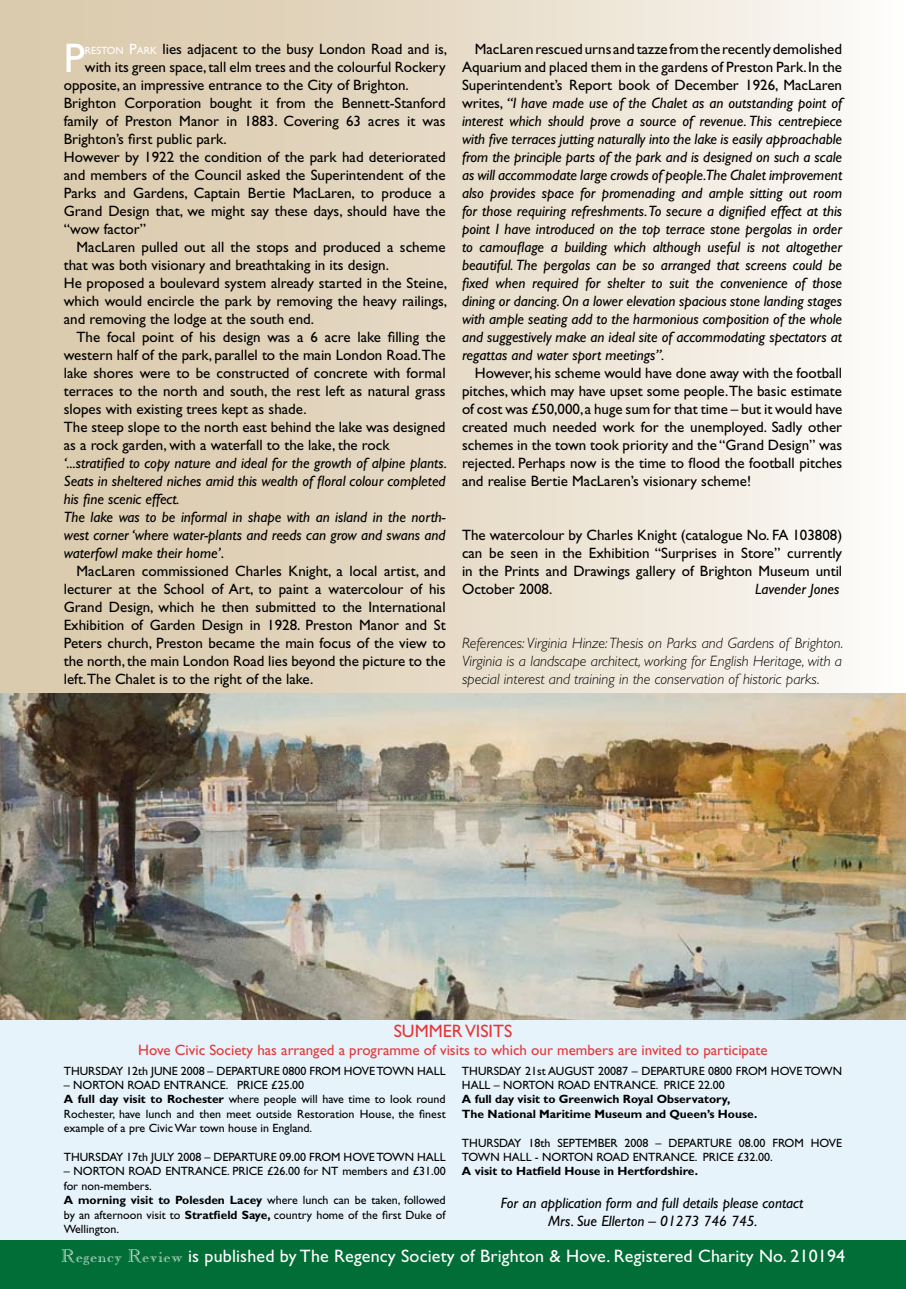
<style>
.page{position:relative;width:906px;height:1289px;background:#fff}
.page>*{position:absolute;margin:0;border:0;box-sizing:border-box;transform-origin:0 0}
.t1{font:41.4px "Gill Sans";color:#fff}
.t2{font:18px "Gill Sans";letter-spacing:.01em;color:#fff}
.t3{font:18px "Gill Sans";color:#e5373a}
.t4{font:15px/18px "Gill Sans";color:#000;text-align:justify}
.t5{font:italic 15px/18px "Gill Sans";color:#000}
.t6{font:italic 300 15px/18px "Gill Sans";color:#000;text-align:justify}
.t7{font:15px "Gill Sans";color:#e5373a}
.t8{font:12px/14.4px "Gill Sans";color:#000}
.t9{font:700 12px/14.4px "Gill Sans";color:#000}
.s1{font-size:10.5px;color:#fff}
.s2{color:#fff}
.s3{font-style:normal}
.s4{font-weight:700}
.s5{font-family:"Caslon Open Face"}
</style>
<div class="page">
<div style="left:0;top:0;width:906px;height:1013px;background:linear-gradient(to right,#d6c4a3,#fbf9f5)"></div>
<div style="left:0;top:1013px;width:906px;height:237px;background:#e7f3fa"></div>
<img style="left:0;top:693px;width:906px;height:326px">
<div style="left:0;top:1240px;width:906px;height:48px;background:#006e36"></div>
<h1 class="t1" style="left:64px;top:34px;width:19px">P</h1>
<p class="t4" style="left:85px;top:40px;width:364px"><span class="s1">RESTON</span> <span class="s2">P</span><span class="s1">ARK</span> lies adjacent to the busy London Road and is,</p>
<p class="t4" style="left:85px;top:58px;width:362px">with its green space, tall elm trees and the colourful Rockery</p>
<p class="t4" style="left:64px;top:76px;width:346px">opposite, an impressive entrance to the City of Brighton.</p>
<p class="t4" style="left:64px;top:94px;width:383px">Brighton Corporation bought it from the Bennett-Stanford</p>
<p class="t4" style="left:64px;top:112px;width:383px">family of Preston Manor in 1883. Covering 63 acres it was</p>
<p class="t4" style="left:64px;top:130px;width:164px">Brighton’s first public park.</p>
<p class="t4" style="left:64px;top:148px;width:383px">However by 1922 the condition of the park had deteriorated</p>
<p class="t4" style="left:64px;top:166px;width:383px">and members of the Council asked the Superintendent of the</p>
<p class="t4" style="left:64px;top:184px;width:383px">Parks and Gardens, Captain Bertie MacLaren, to produce a</p>
<p class="t4" style="left:64px;top:202px;width:383px">Grand Design that, we might say these days, should have the</p>
<p class="t4" style="left:64px;top:220px;width:84px">“wow factor”</p>
<p class="t4" style="left:77px;top:238px;width:371px">MacLaren pulled out all the stops and produced a scheme</p>
<p class="t4" style="left:64px;top:256px;width:327px">that was both visionary and breathtaking in its design.</p>
<p class="t4" style="left:64px;top:274px;width:385px">He proposed a boulevard system already started in the Steine,</p>
<p class="t4" style="left:64px;top:292px;width:385px">which would encircle the park by removing the heavy railings,</p>
<p class="t4" style="left:64px;top:310px;width:252px">and removing the lodge at the south end.</p>
<p class="t4" style="left:77px;top:328px;width:370px">The focal point of his design was a 6 acre lake filling the</p>
<p class="t4" style="left:64px;top:346px;width:383px">western half of the park, parallel to the main London Road.The</p>
<p class="t4" style="left:64px;top:364px;width:383px">lake shores were to be constructed of concrete with formal</p>
<p class="t4" style="left:64px;top:382px;width:383px">terraces to the north and south, the rest left as natural grass</p>
<p class="t4" style="left:64px;top:400px;width:244px">slopes with existing trees kept as shade.</p>
<p class="t4" style="left:64px;top:418px;width:383px">The steep slope to the north east behind the lake was designed</p>
<p class="t4" style="left:64px;top:436px;width:327px">as a rock garden, with a waterfall to the lake, the rock</p>
<p class="t5" style="left:64px;top:454px;width:385px">‘...stratified to copy nature and ideal for the growth of alpine plants.<br>Seats in sheltered niches amid this wealth of floral colour completed his fine scenic effect.<br>The lake was to be informal in shape with an island in the north&shy;west corner ‘where water-plants and reeds can grow and swans and waterfowl make their home’<span class="s3">.</span></p>
<p class="t4" style="left:64px;top:562px;width:383px;text-indent:13px">MacLaren commissioned Charles Knight, a local artist, and lecturer at the School of Art, to paint a watercolour of his Grand Design, which he then submitted to the International Exhibition of Garden Design in 1928. Preston Manor and St Peters church, Preston became the main focus of the view to the north, the main London Road lies beyond the picture to the left.The Chalet is to the right of the lake.</p>
<p class="t5" style="left:462px;top:40px;width:382px;text-align:justify;text-indent:13px"><span class="s3">MacLaren rescued urns and tazze from the recently demolished Aquarium and placed them in the gardens of Preston Park. In the Superintendent’s Report book of December 1926, MacLaren writes,</span> “I have made use of the Chalet as an outstanding point of interest which should prove a source of revenue. This centrepiece with five terraces jutting naturally into the lake is easily approachable from the principle parts of the park and is designed on such a scale as will accommodate large crowds of people.The Chalet improvement also provides space for promenading and ample sitting out room for those requiring refreshments. To secure a dignified effect at this point I have introduced on the top terrace stone pergolas in order to camouflage a building which although useful is not altogether beautiful. The pergolas can be so arranged that screens could be fixed when required for shelter to suit the convenience of those dining or dancing. On a lower elevation spacious stone landing stages with ample seating add to the harmonious composition of the whole and suggestively make an ideal site of accommodating spectators at regattas and water sport meetings”.</p>
<p class="t4" style="left:462px;top:364px;width:382px;text-indent:13px">However, his scheme would have done away with the football pitches, which may have upset some people.The basic estimate of cost was £50,000, a huge sum for that time – but it would have created much needed work for the unemployed. Sadly other schemes in the town took priority and the “Grand Design” was rejected. Perhaps now is the time to flood the football pitches and realise Bertie MacLaren’s visionary scheme!</p>
<p class="t4" style="left:462px;top:526px;width:382px">The watercolour by Charles Knight (catalogue No. FA 103808) can be seen in the Exhibition “Surprises in Store” currently in the Prints and Drawings gallery of Brighton Museum until October 2008.</p>
<p class="t5" style="left:755px;top:580px;width:86px">Lavender Jones</p>
<p class="t6" style="left:462px;top:634px;width:383px">References: Virginia Hinze: Thesis on Parks and Gardens of Brighton.<br>Virginia is a landscape architect, working for English Heritage, with a special interest and training in the conservation of historic parks.</p>
<p class="t3" style="left:394px;top:1020px;width:120px">SUMMER VISITS</p>
<p class="t7" style="left:138px;top:1041px;width:631px">Hove Civic Society has arranged a programme of visits to which our members are invited to participate</p>
<p class="t8" style="left:64px;top:1063px;width:383px">THURSDAY 12th JUNE 2008 – DEPARTURE 0800 FROM HOVE TOWN HALL</p>
<p class="t8" style="left:64px;top:1077px;width:383px">– NORTON ROAD ENTRANCE. PRICE £25.00<br><span class="s4">A full day visit to Rochester</span> where people will have time to look round Rochester, have lunch and then meet outside Restoration House, the finest example of a pre Civic War town house in England.</p>
<p class="t8" style="left:64px;top:1149px;width:383px">THURSDAY 17th JULY 2008 – DEPARTURE 09.00 FROM HOVE TOWN HALL</p>
<p class="t8" style="left:64px;top:1164px;width:383px">– NORTON ROAD ENTRANCE. PRICE £26.00 for NT members and £31.00 for non-members.<br><span class="s4">A morning visit to Polesden Lacey</span> where lunch can be taken, followed by an afternoon visit to <span class="s4">Stratfield Saye,</span> country home of the first Duke of Wellington.</p>
<p class="t8" style="left:462px;top:1063px;width:382px">THURSDAY 21st AUGUST 20087 – DEPARTURE 0800 FROM HOVE TOWN<br>HALL – NORTON ROAD ENTRANCE. PRICE 22.00</p>
<p class="t9" style="left:462px;top:1092px;width:297px">A full day visit to Greenwich Royal Observatory,<br>The National Maritime Museum and Queen’s House.</p>
<p class="t8" style="left:462px;top:1135px;width:382px">THURSDAY 18th SEPTEMBER 2008 – DEPARTURE 08.00 FROM HOVE<br>TOWN HALL - NORTON ROAD ENTRANCE. PRICE £32.00.</p>
<p class="t9" style="left:462px;top:1164px;width:237px">A visit to Hatfield House in Hertfordshire.</p>
<p class="t5" style="left:501px;top:1193px;width:304px;text-align:center">For an application form and full details please contact<br>Mrs. Sue Ellerton – 01273 746 745.</p>
<p class="t2" style="left:61px;top:1245px;width:786px"><span class="s5">Regency Review</span> is published by The Regency Society of Brighton &amp; Hove. Registered Charity No. 210194</p>
</div>
